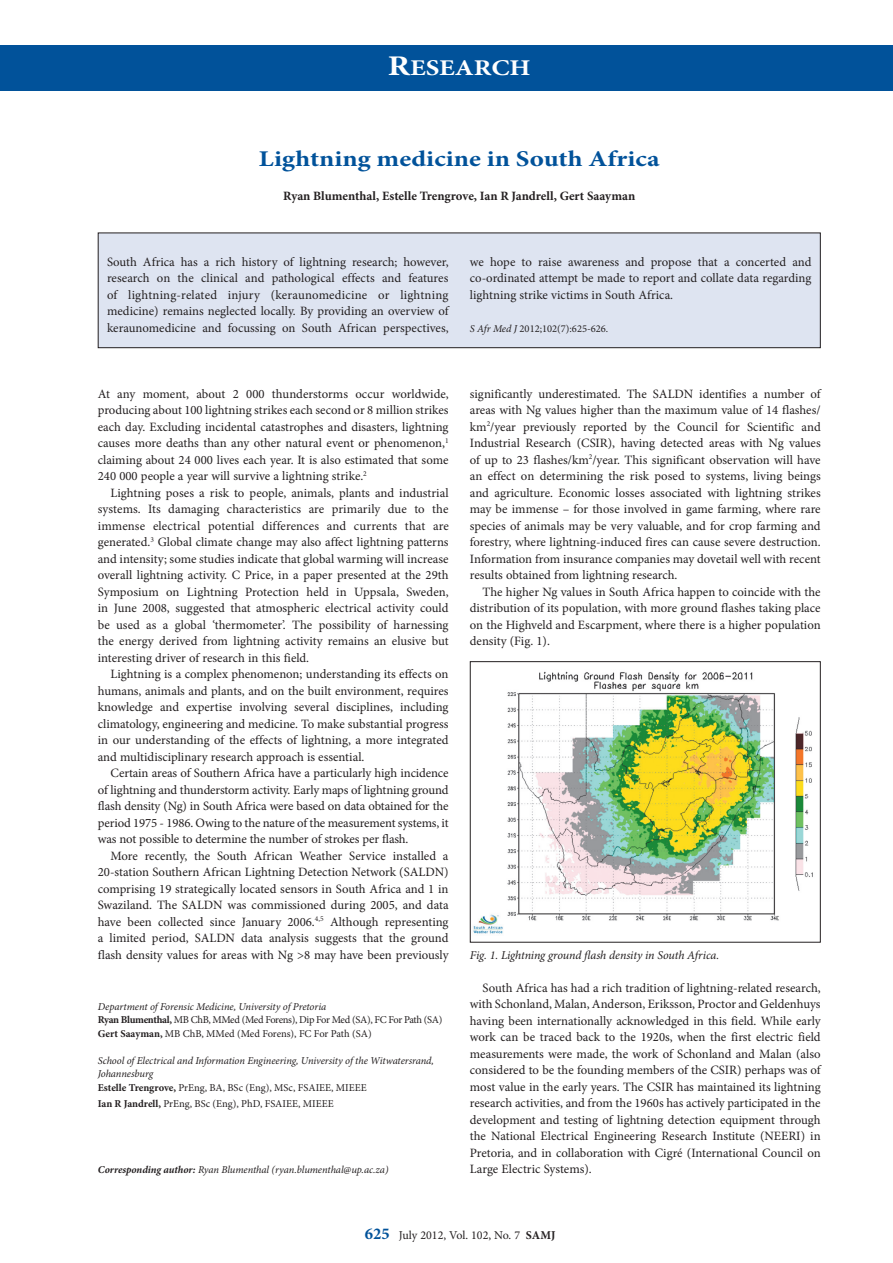
<style>
.page{position:relative;width:893px;height:1263px;background:#fff}
.page>*{position:absolute;margin:0;border:0;box-sizing:border-box;transform-origin:0 0}
.A_HEAD{font:700 22.5px "Minion Pro";color:#01529a;scale:1.2 1}
.t1{font:700 22.5px "Minion Pro";color:#fff;scale:1.2 1}
.BODY_TEXT_INDENT{font:12.75px/16.5px "Minion Pro";letter-spacing:-.005em;color:#231f20;text-align:justify}
.BODY_TEXT_1ST_PARAGR{font:12.75px/16.5px "Minion Pro";color:#231f20;text-align:justify}
.AUTHORS_NAME_TOP_CEN{font:700 12.75px "Minion Pro";letter-spacing:-.005em;color:#231f20}
.CAPTIONS{font:italic 12px "Minion Pro";letter-spacing:-.01em;color:#231f20}
.t2{font:12px "Minion Pro";color:#231f20}
.AUTHOR_NAME_BOTTOM{font:10.5px "Minion Pro";letter-spacing:-.01em;color:#231f20}
.AUTHOR_DETAILS{font:italic 10.5px/13.5px "Minion Pro";letter-spacing:-.01em;color:#231f20}
.AUTHOR_NAME_BOTTOM-2{font:10.5px "Minion Pro";letter-spacing:-.04em;color:#231f20}
.CORRESPONDING_AUTHOR{font:italic 10.5px "Minion Pro";letter-spacing:-.01em;color:#231f20}
.S_AFR_MED{font:10.5px "Minion Pro";color:#231f20}
.s1{font-size:28.5px}
.s2{font-style:italic}
.s3{font-weight:700}
.s4{font-weight:700;font-size:16.5px;color:#01529a}
</style>
<div class="page">
<div style="left:0;top:45px;width:893px;height:45px;background:#01529a"></div>
<div style="left:98px;top:233px;width:722px;height:115px;background:#dee4f1"></div>
<div style="left:98px;top:233px;width:723px;height:115px;border:1px solid #231f20"></div>
<img style="left:473px;top:671px;width:340px;height:263px">
<div style="left:470px;top:661px;width:351px;height:281px;border:1px solid #231f20"></div>
<h1 class="t1" style="left:388px;top:52px;width:121px"><span class="s1">R</span>ESEARCH</h1>
<p class="A_HEAD" style="left:259px;top:143px;width:336px">Lightning medicine in South Africa</p>
<p class="AUTHORS_NAME_TOP_CEN" style="left:283px;top:186px;width:353px">Ryan Blumenthal, Estelle Trengrove, Ian R Jandrell, Gert Saayman</p>
<p class="BODY_TEXT_1ST_PARAGR" style="left:107px;top:253px;width:343px">South Africa has a rich history of lightning research; however, research on the clinical and pathological effects and features of lightning-related injury (keraunomedicine or lightning medicine) remains neglected locally. By providing an overview of keraunomedicine and focussing on South African perspectives,</p>
<p class="BODY_TEXT_1ST_PARAGR" style="left:470px;top:253px;width:343px">we hope to raise awareness and propose that a concerted and co-ordinated attempt be made to report and collate data regarding lightning strike victims in South Africa.</p>
<p class="S_AFR_MED" style="left:470px;top:321px;width:140px"><span class="s2">S Afr Med J</span> 2012;102(7):625-626.</p>
<p class="BODY_TEXT_1ST_PARAGR" style="left:98px;top:385px;width:353px">At any moment, about 2 000 thunderstorms occur worldwide, producing about 100 lightning strikes each second or 8 million strikes each day. Excluding incidental catastrophes and disasters, lightning causes more deaths than any other natural event or phenomenon,<sup>1 </sup>claiming about 24 000 lives each year. It is also estimated that some 240 000 people a year will survive a lightning strike.<sup>2</sup></p>
<p class="BODY_TEXT_INDENT" style="left:98px;top:484px;width:353px;text-indent:13px">Lightning poses a risk to people, animals, plants and industrial systems. Its damaging characteristics are primarily due to the immense electrical potential differences and currents that are generated.<sup>3</sup> Global climate change may also affect lightning patterns and intensity; some studies indicate that global warming will increase overall lightning activity. C Price, in a paper presented at the 29th Symposium on Lightning Protection held in Uppsala, Sweden, in June 2008, suggested that atmospheric electrical activity could be used as a global ‘thermometer’. The possibility of harnessing the energy derived from lightning activity remains an elusive but interesting driver of research in this field.</p>
<p class="BODY_TEXT_INDENT" style="left:98px;top:666px;width:352px;text-indent:13px">Lightning is a complex phenomenon; understanding its effects on humans, animals and plants, and on the built environment, requires knowledge and expertise involving several disciplines, including climatology, engineering and medicine. To make substantial progress in our understanding of the effects of lightning, a more integrated and multidisciplinary research approach is essential.</p>
<p class="BODY_TEXT_INDENT" style="left:98px;top:765px;width:352px;text-indent:13px">Certain areas of Southern Africa have a particularly high incidence of lightning and thunderstorm activity. Early maps of lightning ground flash density (Ng) in South Africa were based on data obtained for the period 1975 - 1986. Owing to the nature of the measurement systems, it was not possible to determine the number of strokes per flash.</p>
<p class="BODY_TEXT_INDENT" style="left:98px;top:847px;width:352px;text-indent:13px">More recently, the South African Weather Service installed a 20-station Southern African Lightning Detection Network (SALDN) comprising 19 strategically located sensors in South Africa and 1 in Swaziland. The SALDN was commissioned during 2005, and data have been collected since January 2006.<sup>4,5</sup> Although representing a limited period, SALDN data analysis suggests that the ground flash density values for areas with Ng &gt;8 may have been previously</p>
<p class="AUTHOR_DETAILS" style="left:98px;top:1000px;width:230px">Department of Forensic Medicine, University of Pretoria</p>
<p class="AUTHOR_NAME_BOTTOM-2" style="left:98px;top:1013px;width:346px"><span class="s3">Ryan Blumenthal,</span> MB ChB, MMed (Med Forens), Dip For Med (SA), FC For Path (SA)</p>
<p class="AUTHOR_NAME_BOTTOM" style="left:98px;top:1026px;width:275px"><span class="s3">Gert Saayman,</span> MB ChB, MMed (Med Forens), FC For Path (SA)</p>
<p class="AUTHOR_DETAILS" style="left:98px;top:1054px;width:338px">School of Electrical and Information Engineering, University of the Witwatersrand,<br>Johannesburg</p>
<p class="AUTHOR_NAME_BOTTOM" style="left:98px;top:1080px;width:270px"><span class="s3">Estelle Trengrove,</span> PrEng, BA, BSc (Eng), MSc, FSAIEE, MIEEE</p>
<p class="AUTHOR_NAME_BOTTOM" style="left:98px;top:1097px;width:237px"><span class="s3">Ian R Jandrell,</span> PrEng, BSc (Eng), PhD, FSAIEE, MIEEE</p>
<p class="CORRESPONDING_AUTHOR" style="left:98px;top:1163px;width:292px"><span class="s3">Corresponding author:</span> Ryan Blumenthal (ryan.blumenthal@up.ac.za)</p>
<p class="BODY_TEXT_INDENT" style="left:470px;top:385px;width:352px">significantly underestimated. The SALDN identifies a number of areas with Ng values higher than the maximum value of 14 flashes/ km<sup>2</sup>/year previously reported by the Council for Scientific and Industrial Research (CSIR), having detected areas with Ng values of up to 23 flashes/km<sup>2</sup>/year. This significant observation will have an effect on determining the risk posed to systems, living beings and agriculture. Economic losses associated with lightning strikes may be immense – for those involved in game farming, where rare species of animals may be very valuable, and for crop farming and forestry, where lightning-induced fires can cause severe destruction.<br>Information from insurance companies may dovetail well with recent results obtained from lightning research.</p>
<p class="BODY_TEXT_INDENT" style="left:470px;top:583px;width:352px;text-indent:13px">The higher Ng values in South Africa happen to coincide with the distribution of its population, with more ground flashes taking place on the Highveld and Escarpment, where there is a higher population density (Fig. 1).</p>
<p class="CAPTIONS" style="left:470px;top:947px;width:251px">Fig. 1. Lightning ground flash density in South Africa.</p>
<p class="BODY_TEXT_INDENT" style="left:470px;top:979px;width:352px;text-indent:13px">South Africa has had a rich tradition of lightning-related research, with Schonland, Malan, Anderson, Eriksson, Proctor and Geldenhuys having been internationally acknowledged in this field. While early work can be traced back to the 1920s, when the first electric field measurements were made, the work of Schonland and Malan (also considered to be the founding members of the CSIR) perhaps was of most value in the early years. The CSIR has maintained its lightning research activities, and from the 1960s has actively participated in the development and testing of lightning detection equipment through the National Electrical Engineering Research Institute (NEERI) in Pretoria, and in collaboration with Cigré (International Council on Large Electric Systems).</p>
<p class="t2" style="left:365px;top:1227px;width:192px"><span class="s4">625</span> July 2012, Vol. 102, No. 7 <span class="s3">SAMJ</span></p>
</div>
